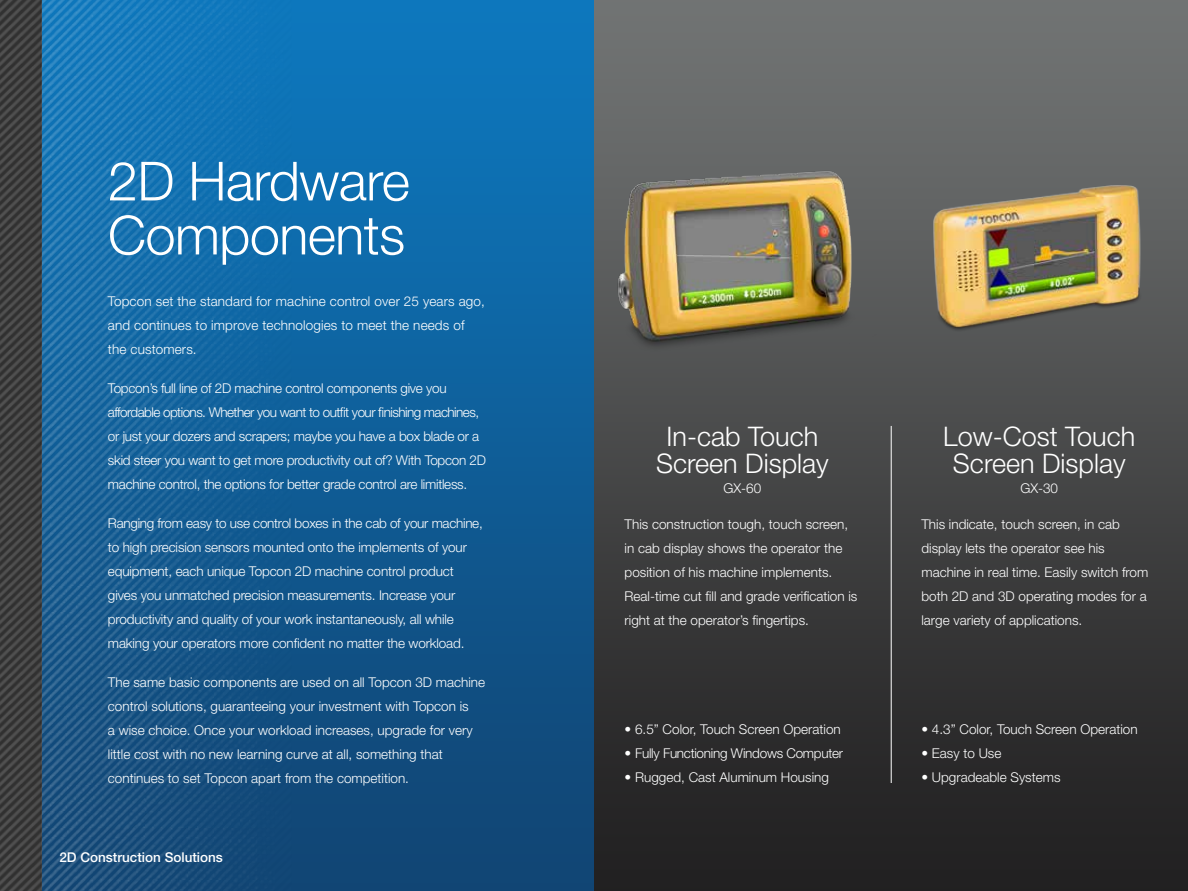
<style>
.page{position:relative;width:1188px;height:891px;background:#fff}
.page>*{position:absolute;margin:0;border:0;box-sizing:border-box;transform-origin:0 0}
.t1{font:300 54px/54px "Helvetica Neue LT Std";letter-spacing:-.01em;color:#fff}
.t2{font:300 27px/27px "Helvetica Neue LT Std";color:#fff;text-align:center}
.t3{font:300 13.5px/24px "Helvetica Neue LT Std";color:#fff}
.t4{font:300 13.5px/24px "Helvetica Neue LT Std";letter-spacing:-.02em;color:#fff}
.t5{font:500 13.5px "Helvetica Neue LT Std";color:#fff}
</style>
<div class="page">
<img style="left:594px;top:0;width:594px;height:891px">
<img style="left:41px;top:0;width:553px;height:891px">
<img style="left:0;top:0;width:41px;height:891px">
<hr style="left:891px;top:426px;width:1px;height:357px;background:#fff">
<img style="left:932px;top:171px;width:214px;height:168px">
<img style="left:609px;top:160px;width:272px;height:215px">
<h1 class="t1" style="left:108px;top:153px;width:303px">2D Hardware<br>Components</h1>
<p class="t3" style="left:108px;top:289px;width:378px">Topcon set the standard for machine control over 25 years ago, and continues to improve technologies to meet the needs of the customers.</p>
<p class="t4" style="left:108px;top:376px;width:380px">Topcon’s full line of 2D machine control components give you affordable options. Whether you want to outfit your finishing machines, or just your dozers and scrapers; maybe you have a box blade or a skid steer you want to get more productivity out of? With Topcon 2D machine control, the options for better grade control are limitless.</p>
<p class="t3" style="left:108px;top:511px;width:376px">Ranging from easy to use control boxes in the cab of your machine, to high precision sensors mounted onto the implements of your equipment, each unique Topcon 2D machine control product gives you unmatched precision measurements. Increase your productivity and quality of your work instantaneously, all while making your operators more confident no matter the workload.</p>
<p class="t3" style="left:108px;top:670px;width:379px">The same basic components are used on all Topcon 3D machine control solutions, guaranteeing your investment with Topcon is<br>a wise choice. Once your workload increases, upgrade for very little cost with no new learning curve at all, something that continues to set Topcon apart from the competition.</p>
<p class="t5" style="left:59px;top:849px;width:165px">2D Construction Solutions</p>
<h2 class="t2" style="left:656px;top:423px;width:174px">In-cab Touch<br>Screen Display</h2>
<p class="t3" style="left:724px;top:476px;width:39px">GX-60</p>
<p class="t3" style="left:625px;top:512px;width:234px">This construction tough, touch screen, in cab display shows the operator the position of his machine implements.<br>Real-time cut fill and grade verification is right at the operator’s fingertips.</p>
<p class="t3" style="left:625px;top:717px;width:218px">• 6.5” Color, Touch Screen Operation</p>
<p class="t4" style="left:625px;top:741px;width:220px">• Fully Functioning Windows Computer</p>
<p class="t3" style="left:625px;top:765px;width:206px">• Rugged, Cast Aluminum Housing</p>
<h2 class="t2" style="left:943px;top:423px;width:194px">Low-Cost Touch<br>Screen Display</h2>
<p class="t3" style="left:1020px;top:476px;width:39px">GX-30</p>
<p class="t3" style="left:921px;top:512px;width:228px">This indicate, touch screen, in cab display lets the operator see his machine in real time. Easily switch from both 2D and 3D operating modes for a large variety of applications.</p>
<p class="t3" style="left:921px;top:717px;width:218px">• 4.3” Color, Touch Screen Operation</p>
<p class="t3" style="left:921px;top:741px;width:82px">• Easy to Use</p>
<p class="t3" style="left:921px;top:765px;width:141px">• Upgradeable Systems</p>
</div>
